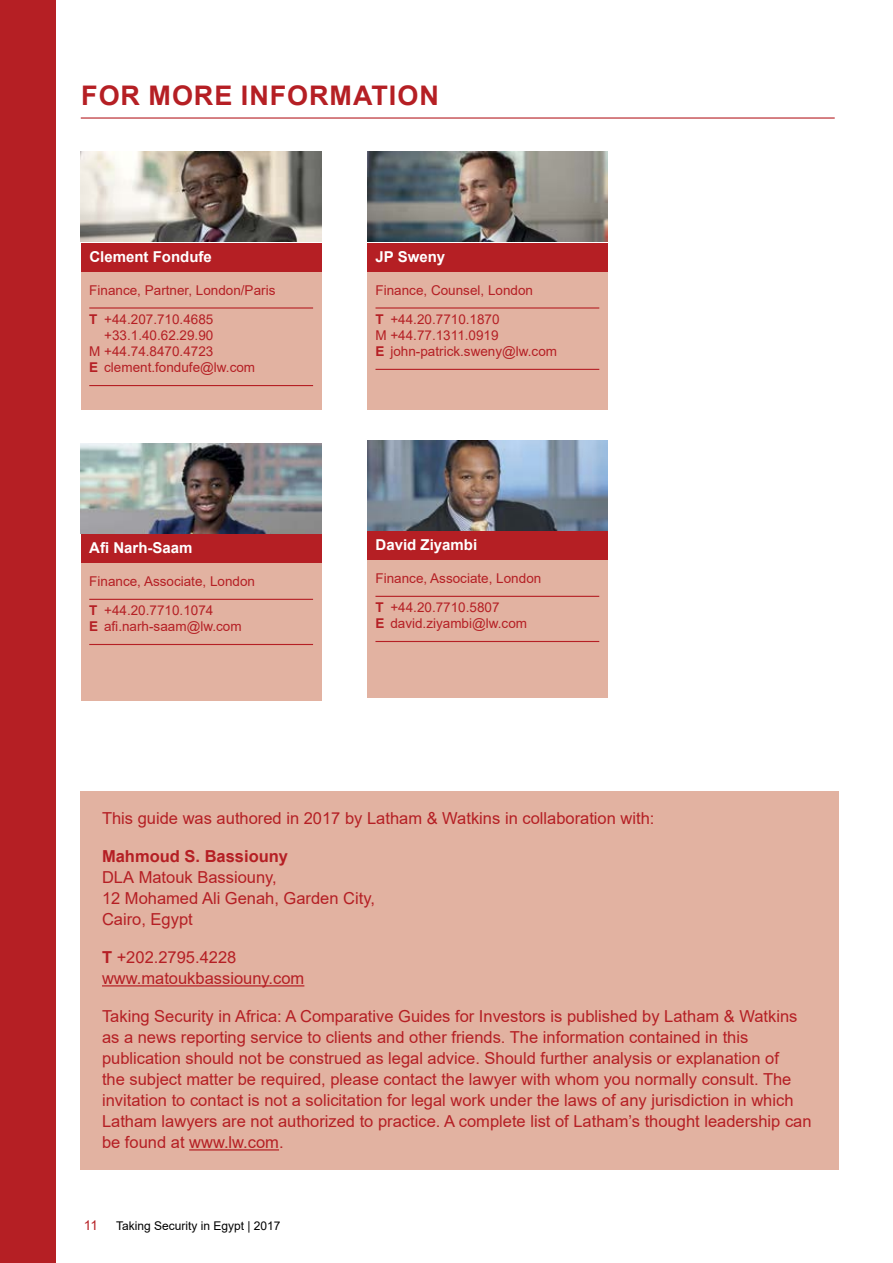
<style>
.page{position:relative;width:893px;height:1263px;background:#fff}
.page>*{position:absolute;margin:0;border:0;box-sizing:border-box;transform-origin:0 0}
.t1{font:700 27px "Arial";letter-spacing:.035em;color:#b51f24}
.t2{font:16.5px/21px "Arial";color:#b51f24}
.t3{font:700 16.5px "Arial";color:#b51f24}
.t4{font:700 15px "Arial";color:#fff}
.t5{font:13.5px/29px "Arial";color:#b51f24}
.t6{font:12px "Arial";color:#000}
.s1{font-weight:700}
</style>
<div class="page">
<div style="left:0;top:0;width:56px;height:1263px;background:#b51f24"></div>
<hr style="left:81px;top:117px;width:754px;height:2px;background:#b51f24">
<img style="left:81px;top:152px;width:241px;height:90px">
<div style="left:81px;top:243px;width:241px;height:29px;background:#b51f24"></div>
<div style="left:81px;top:272px;width:241px;height:138px;background:#e2b2a1"></div>
<hr style="left:89px;top:307px;width:224px;height:2px;background:#b51f24">
<hr style="left:89px;top:385px;width:224px;height:1px;background:#b51f24">
<img style="left:367px;top:152px;width:241px;height:90px">
<div style="left:367px;top:243px;width:241px;height:29px;background:#b51f24"></div>
<div style="left:367px;top:272px;width:241px;height:138px;background:#e2b2a1"></div>
<hr style="left:375px;top:307px;width:224px;height:2px;background:#b51f24">
<hr style="left:375px;top:369px;width:224px;height:1px;background:#b51f24">
<img style="left:367px;top:440px;width:241px;height:90px">
<div style="left:367px;top:531px;width:241px;height:29px;background:#b51f24"></div>
<div style="left:367px;top:560px;width:241px;height:138px;background:#e2b2a1"></div>
<hr style="left:375px;top:596px;width:224px;height:1px;background:#b51f24">
<hr style="left:375px;top:641px;width:224px;height:1px;background:#b51f24">
<img style="left:81px;top:443px;width:241px;height:90px">
<div style="left:81px;top:534px;width:241px;height:29px;background:#b51f24"></div>
<div style="left:81px;top:563px;width:241px;height:138px;background:#e2b2a1"></div>
<hr style="left:89px;top:599px;width:224px;height:1px;background:#b51f24">
<hr style="left:89px;top:644px;width:224px;height:1px;background:#b51f24">
<div style="left:81px;top:791px;width:758px;height:378px;background:#e2b2a1"></div>
<hr style="left:102px;top:985px;width:202px;height:1px;background:#b51f24">
<hr style="left:189px;top:1149px;width:90px;height:1px;background:#b51f24">
<h1 class="t1" style="left:81px;top:76px;width:359px">FOR MORE INFORMATION</h1>
<p class="t4" style="left:89px;top:246px;width:124px">Clement Fondufe</p>
<p class="t5" style="left:89px;top:275px;width:188px">Finance, Partner, London/Paris<br><span class="s1">T</span> +44.207.710.4685</p>
<p class="t5" style="left:89px;top:327px;width:167px;line-height:16.2px;text-indent:15px">+33.1.40.62.29.90<br>M +44.74.8470.4723<br><span class="s1">E</span> clement.fondufe@lw.com</p>
<p class="t4" style="left:89px;top:537px;width:105px">Afi Narh-Saam</p>
<p class="t5" style="left:89px;top:567px;width:167px">Finance, Associate, London<br><span class="s1">T</span> +44.20.7710.1074</p>
<p class="t5" style="left:89px;top:612px;width:154px"><span class="s1">E</span> afi.narh-saam@lw.com</p>
<p class="t4" style="left:376px;top:246px;width:71px">JP Sweny</p>
<p class="t5" style="left:375px;top:275px;width:159px">Finance, Counsel, London<br><span class="s1">T</span> +44.20.7710.1870</p>
<p class="t5" style="left:375px;top:327px;width:183px;line-height:16.2px">M +44.77.1311.0919<br><span class="s1">E</span> john-patrick.sweny@lw.com</p>
<p class="t4" style="left:375px;top:534px;width:103px">David Ziyambi</p>
<p class="t5" style="left:375px;top:564px;width:167px">Finance, Associate, London<br><span class="s1">T</span> +44.20.7710.5807</p>
<p class="t5" style="left:375px;top:609px;width:153px"><span class="s1">E</span> david.ziyambi@lw.com</p>
<p class="t2" style="left:102px;top:808px;width:554px">This guide was authored in 2017 by Latham &amp; Watkins in collaboration with:</p>
<p class="t3" style="left:102px;top:845px;width:188px">Mahmoud S. Bassiouny</p>
<p class="t2" style="left:102px;top:867px;width:275px">DLA Matouk Bassiouny,<br>12 Mohamed Ali Genah, Garden City,<br>Cairo, Egypt</p>
<p class="t2" style="left:102px;top:947px;width:204px"><span class="s1">T</span> +202.2795.4228 www.matoukbassiouny.com</p>
<p class="t2" style="left:102px;top:1006px;width:711px">Taking Security in Africa: A Comparative Guides for Investors is published by Latham &amp; Watkins as a news reporting service to clients and other friends. The information contained in this publication should not be construed as legal advice. Should further analysis or explanation of<br>the subject matter be required, please contact the lawyer with whom you normally consult. The invitation to contact is not a solicitation for legal work under the laws of any jurisdiction in which Latham lawyers are not authorized to practice. A complete list of Latham’s thought leadership can be found at www.lw.com.</p>
<p class="t5" style="left:84px;top:1211px;width:16px">11</p>
<p class="t6" style="left:116px;top:1217px;width:166px">Taking Security in Egypt | 2017</p>
</div>
